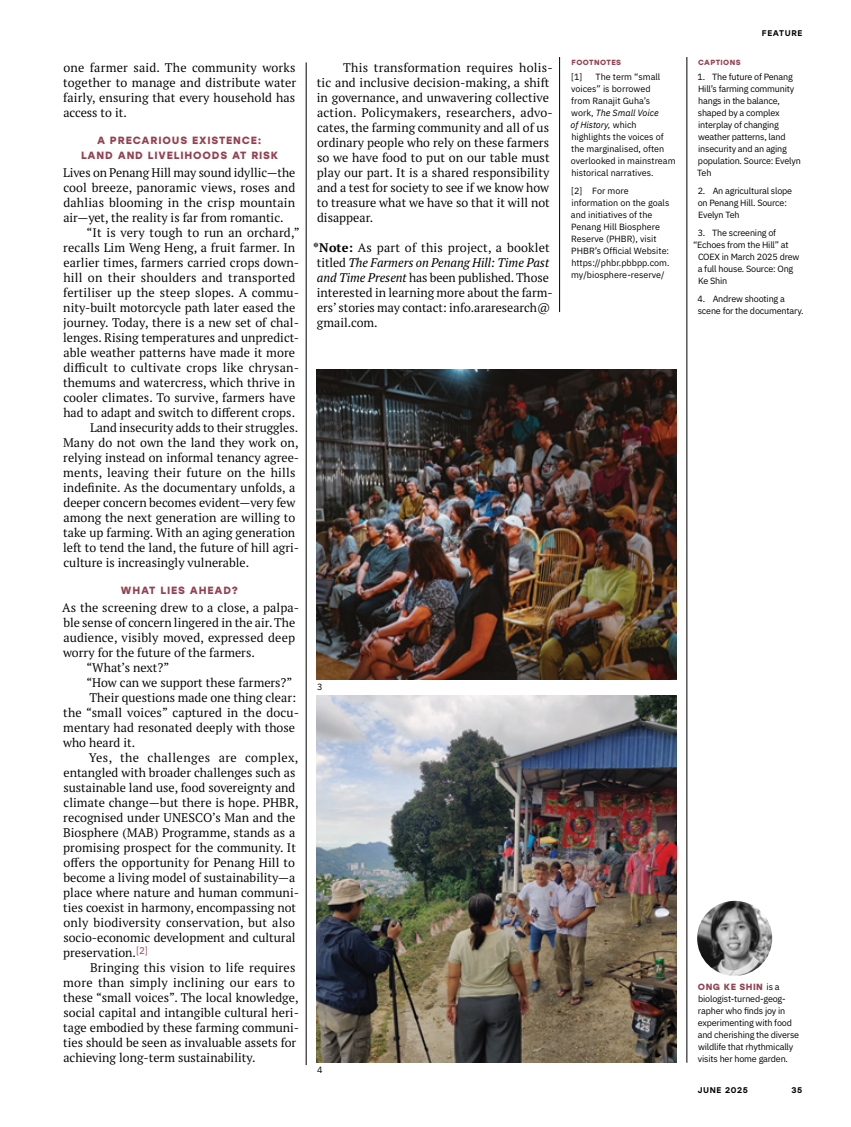
<style>
.page{position:relative;width:851px;height:1127px;background:#fff}
.page>*{position:absolute;margin:0;border:0;box-sizing:border-box;transform-origin:0 0}
.t1{font:12.45px/15px "PT Serif Pro";color:#000}
.t2{font:12.45px "PT Serif Pro";letter-spacing:.035em;color:#000}
.t3{font:700 10.5px/15px "Stolzl";letter-spacing:.08em;color:#944253;text-align:center}
.t4{font:9px/12px "IBM Plex Sans";letter-spacing:-.02em;color:#000}
.t5{font:9px/12px "IBM Plex Sans";color:#000}
.t6{font:700 9px "Stolzl";letter-spacing:.05em;color:#944253}
.t7{font:500 8.25px "Stolzl";letter-spacing:.08em;color:#000}
.t8{font:700 7.5px "Stolzl";letter-spacing:.05em;color:#944253}
.s1{font-weight:700}
.s2{font-style:italic}
.s3{font-family:"IBM Plex Sans";font-weight:400;color:#000}
</style>
<div class="page">
<hr style="left:306px;top:62px;width:1px;height:1003px;background:#000">
<img style="left:697px;top:901px;width:75px;height:75px;border-radius:37px">
<img style="left:316px;top:695px;width:360px;height:367px">
<hr style="left:559px;top:57px;width:1px;height:255px;background:#000">
<hr style="left:686px;top:57px;width:1px;height:1005px;background:#000">
<img style="left:316px;top:369px;width:360px;height:310px">
<p class="t1" style="left:63px;top:60px;width:235px;text-align:justify">one farmer said. The community works together to manage and distribute water fairly, ensuring that every household has access to it.</p>
<p class="t3" style="left:81px;top:132px;width:199px">A PRECARIOUS EXISTENCE:<br>LAND AND LIVELIHOODS AT RISK</p>
<p class="t1" style="left:63px;top:165px;width:234px">Lives on Penang Hill may sound idyllic—the</p>
<p class="t1" style="left:63px;top:180px;width:233px">cool breeze, panoramic views, roses and</p>
<p class="t1" style="left:63px;top:195px;width:233px">dahlias blooming in the crisp mountain</p>
<p class="t1" style="left:63px;top:210px;width:222px">air—yet, the reality is far from romantic.</p>
<p class="t1" style="left:86px;top:225px;width:215px">“It is very tough to run an orchard,”</p>
<p class="t1" style="left:63px;top:240px;width:233px">recalls Lim Weng Heng, a fruit farmer. In</p>
<p class="t1" style="left:63px;top:255px;width:237px">earlier times, farmers carried crops down-</p>
<p class="t1" style="left:63px;top:270px;width:233px">hill on their shoulders and transported</p>
<p class="t1" style="left:63px;top:285px;width:237px">fertiliser up the steep slopes. A commu-</p>
<p class="t1" style="left:63px;top:300px;width:233px">nity-built motorcycle path later eased the</p>
<p class="t1" style="left:63px;top:315px;width:237px">journey. Today, there is a new set of chal-</p>
<p class="t1" style="left:63px;top:330px;width:237px">lenges. Rising temperatures and unpredict-</p>
<p class="t1" style="left:63px;top:345px;width:233px">able weather patterns have made it more</p>
<p class="t1" style="left:63px;top:360px;width:237px">difficult to cultivate crops like chrysan-</p>
<p class="t1" style="left:63px;top:375px;width:233px">themums and watercress, which thrive in</p>
<p class="t1" style="left:63px;top:390px;width:233px">cooler climates. To survive, farmers have</p>
<p class="t1" style="left:63px;top:405px;width:233px">had to adapt and switch to different crops.</p>
<p class="t1" style="left:90px;top:420px;width:209px">Land insecurity adds to their struggles.</p>
<p class="t1" style="left:63px;top:435px;width:237px">Many do not own the land they work on,</p>
<p class="t1" style="left:63px;top:450px;width:237px">relying instead on informal tenancy agree-</p>
<p class="t1" style="left:63px;top:465px;width:234px">ments, leaving their future on the hills</p>
<p class="t1" style="left:63px;top:480px;width:233px">indefinite. As the documentary unfolds, a</p>
<p class="t1" style="left:63px;top:495px;width:233px">deeper concern becomes evident—very few</p>
<p class="t1" style="left:63px;top:510px;width:233px">among the next generation are willing to</p>
<p class="t1" style="left:63px;top:525px;width:233px">take up farming. With an aging generation</p>
<p class="t1" style="left:63px;top:540px;width:237px">left to tend the land, the future of hill agri-</p>
<p class="t1" style="left:63px;top:555px;width:187px">culture is increasingly vulnerable.</p>
<p class="t3" style="left:121px;top:582px;width:118px">WHAT LIES AHEAD?</p>
<p class="t1" style="left:62px;top:600px;width:238px">As the screening drew to a close, a palpa-</p>
<p class="t1" style="left:63px;top:615px;width:233px">ble sense of concern lingered in the air. The</p>
<p class="t1" style="left:63px;top:630px;width:233px">audience, visibly moved, expressed deep</p>
<p class="t1" style="left:63px;top:645px;width:193px">worry for the future of the farmers.</p>
<p class="t1" style="left:86px;top:660px;width:84px">“What’s next?”</p>
<p class="t1" style="left:86px;top:675px;width:207px">“How can we support these farmers?”</p>
<p class="t1" style="left:90px;top:690px;width:208px">Their questions made one thing clear:</p>
<p class="t1" style="left:63px;top:705px;width:237px">the “small voices” captured in the docu-</p>
<p class="t1" style="left:63px;top:720px;width:233px">mentary had resonated deeply with those</p>
<p class="t1" style="left:63px;top:735px;width:73px">who heard it.</p>
<p class="t2" style="left:89px;top:749px;width:211px">Yes, the challenges are complex,</p>
<p class="t1" style="left:63px;top:765px;width:233px">entangled with broader challenges such as</p>
<p class="t1" style="left:63px;top:780px;width:233px">sustainable land use, food sovereignty and</p>
<p class="t1" style="left:63px;top:795px;width:236px">climate change—but there is hope. PHBR,</p>
<p class="t1" style="left:63px;top:810px;width:233px">recognised under UNESCO’s Man and the</p>
<p class="t1" style="left:63px;top:825px;width:234px">Biosphere (MAB) Programme, stands as a</p>
<p class="t1" style="left:63px;top:840px;width:234px">promising prospect for the community. It</p>
<p class="t1" style="left:63px;top:855px;width:233px">offers the opportunity for Penang Hill to</p>
<p class="t1" style="left:63px;top:870px;width:233px">become a living model of sustainability—a</p>
<p class="t1" style="left:63px;top:885px;width:237px">place where nature and human communi-</p>
<p class="t1" style="left:63px;top:900px;width:234px">ties coexist in harmony, encompassing not</p>
<p class="t1" style="left:63px;top:915px;width:233px">only biodiversity conservation, but also</p>
<p class="t1" style="left:63px;top:930px;width:234px">socio-economic development and cultural</p>
<p class="t1" style="left:63px;top:945px;width:86px">preservation.<sup>[2]</sup></p>
<p class="t1" style="left:90px;top:960px;width:207px">Bringing this vision to life requires</p>
<p class="t1" style="left:63px;top:975px;width:233px">more than simply inclining our ears to</p>
<p class="t1" style="left:63px;top:990px;width:237px">these “small voices”. The local knowledge,</p>
<p class="t1" style="left:63px;top:1005px;width:237px">social capital and intangible cultural heri-</p>
<p class="t1" style="left:63px;top:1020px;width:237px">tage embodied by these farming communi-</p>
<p class="t1" style="left:63px;top:1035px;width:234px">ties should be seen as invaluable assets for</p>
<p class="t1" style="left:63px;top:1050px;width:194px">achieving long-term sustainability.</p>
<p class="t1" style="left:317px;top:60px;width:237px;text-indent:26px">This transformation requires holis&shy;tic and inclusive decision-making, a shift in governance, and unwavering collective action. Policymakers, researchers, advo&shy;cates, the farming community and all of us ordinary people who rely on these farmers so we have food to put on our table must play our part. It is a shared responsibility and a test for society to see if we know how to treasure what we have so that it will not disappear.</p>
<p class="t1" style="left:313px;top:240px;width:241px"><span class="s1">*Note:</span> As part of this project, a booklet titled <span class="s2">The Farmers on Penang Hill: Time Past and Time Present</span> has been published. Those interested in learning more about the farm&shy;ers’ stories may contact: info.araresearch@ gmail.com.</p>
<p class="t4" style="left:317px;top:680px;width:7px">3</p>
<p class="t4" style="left:317px;top:1063px;width:7px">4</p>
<p class="t8" style="left:571px;top:57px;width:51px">FOOTNOTES</p>
<p class="t4" style="left:571px;top:70px;width:13px">[1]</p>
<p class="t5" style="left:570px;top:70px;width:106px;text-indent:25px">The term “small voices” is borrowed<br>from Ranajit Guha’s<br>work, <span class="s2">The Small Voice<br>of History,</span> which highlights the voices of the marginalised, often overlooked in mainstream historical narratives.</p>
<p class="t5" style="left:571px;top:184px;width:100px">[2] For more information on the goals and initiatives of the<br>Penang Hill Biosphere<br>Reserve (PHBR), visit<br>PHBR’s Official Website: https://phbr.pbbpp.com. my/biosphere-reserve/</p>
<p class="t7" style="left:761px;top:28px;width:42px">FEATURE</p>
<p class="t8" style="left:698px;top:57px;width:44px">CAPTIONS</p>
<p class="t4" style="left:697px;top:70px;width:105px">1. The future of Penang<br>Hill’s farming community hangs in the balance, shaped by a complex interplay of changing weather patterns, land insecurity and an aging population. Source: Evelyn<br>Teh</p>
<p class="t4" style="left:697px;top:184px;width:96px">2. An agricultural slope on Penang Hill. Source:<br>Evelyn Teh</p>
<p class="t4" style="left:697px;top:226px;width:80px">3. The screening of</p>
<p class="t4" style="left:693px;top:238px;width:97px">“Echoes from the Hill” at</p>
<p class="t4" style="left:698px;top:250px;width:103px">COEX in March 2025 drew</p>
<p class="t4" style="left:697px;top:262px;width:97px">a full house. Source: Ong</p>
<p class="t4" style="left:698px;top:274px;width:31px">Ke Shin</p>
<p class="t4" style="left:697px;top:292px;width:108px">4. Andrew shooting a scene for the documentary.</p>
<p class="t6" style="left:697px;top:981px;width:83px">ONG KE SHIN <span class="s3">is a</span></p>
<p class="t4" style="left:697px;top:992px;width:103px">biologist-turned-geog&shy;rapher who finds joy in experimenting with food and cherishing the diverse wildlife that rhythmically visits her home garden.</p>
<p class="t7" style="left:697px;top:1084px;width:52px">JUNE 2025</p>
<p class="t7" style="left:791px;top:1084px;width:12px">35</p>
</div>
